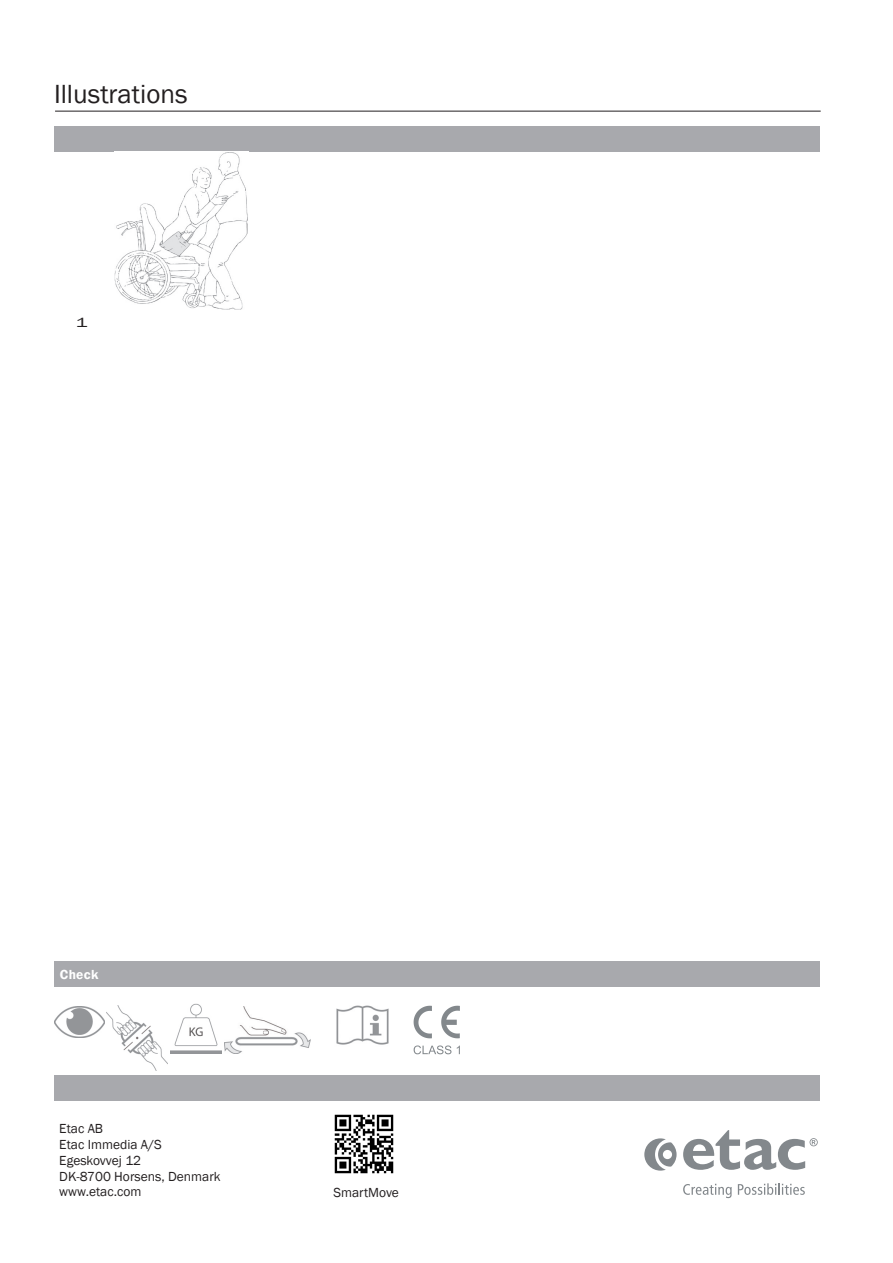
<style>
.page{position:relative;width:893px;height:1263px;background:#fff}
.page>*{position:absolute;margin:0;border:0;box-sizing:border-box;transform-origin:0 0}
.t1{font:27px "Franklin Gothic";color:#231f20}
.Etac_brödtext_9p{font:13.5px "Franklin Gothic";color:#231f20}
.t2{font:600 13.5px "Franklin Gothic";letter-spacing:.025em;color:#fff}
.Underrubrik_1{font:13.5px "Franklin Gothic";color:#231f20;scale:1.55 1}
</style>
<div class="page">
<hr style="left:55px;top:111px;width:766px;height:1px;background:#231f20">
<svg style="left:683px;top:1130px;width:135px;height:40px"></svg>
<svg style="left:644px;top:1138px;width:33px;height:32px"></svg>
<svg style="left:683px;top:1184px;width:49px;height:14px"></svg>
<svg style="left:738px;top:1183px;width:67px;height:12px"></svg>
<div style="left:54px;top:961px;width:766px;height:26px;background:#a8a9ad"></div>
<div style="left:54px;top:1075px;width:766px;height:26px;background:#a8a9ad"></div>
<img style="left:334px;top:1114px;width:60px;height:60px">
<div style="left:54px;top:126px;width:766px;height:26px;background:#a8a9ad"></div>
<img style="left:115px;top:152px;width:133px;height:157px">
<img style="left:224px;top:1006px;width:87px;height:48px">
<img style="left:171px;top:1003px;width:50px;height:50px">
<img style="left:54px;top:1006px;width:50px;height:31px">
<svg style="left:414px;top:1006px;width:18px;height:32px"></svg>
<svg style="left:441px;top:1006px;width:19px;height:32px"></svg>
<svg style="left:414px;top:1045px;width:37px;height:9px"></svg>
<svg style="left:457px;top:1045px;width:3px;height:9px"></svg>
<img style="left:336px;top:1005px;width:53px;height:40px">
<img style="left:106px;top:1005px;width:62px;height:65px">
<p class="t1" style="left:54px;top:78px;width:135px">Illustrations</p>
<p class="Underrubrik_1" style="left:75px;top:314px;width:9px">1</p>
<p class="t2" style="left:60px;top:966px;width:40px">Check</p>
<p class="Etac_brödtext_9p" style="left:59px;top:1120px;width:45px">Etac AB</p>
<p class="Etac_brödtext_9p" style="left:59px;top:1136px;width:104px">Etac Immedia A/S</p>
<p class="Etac_brödtext_9p" style="left:59px;top:1152px;width:83px">Egeskovvej 12</p>
<p class="Etac_brödtext_9p" style="left:59px;top:1168px;width:163px">DK-8700 Horsens, Denmark</p>
<p class="Etac_brödtext_9p" style="left:59px;top:1183px;width:84px">www.etac.com</p>
<p class="Etac_brödtext_9p" style="left:333px;top:1184px;width:67px">SmartMove</p>
</div>
